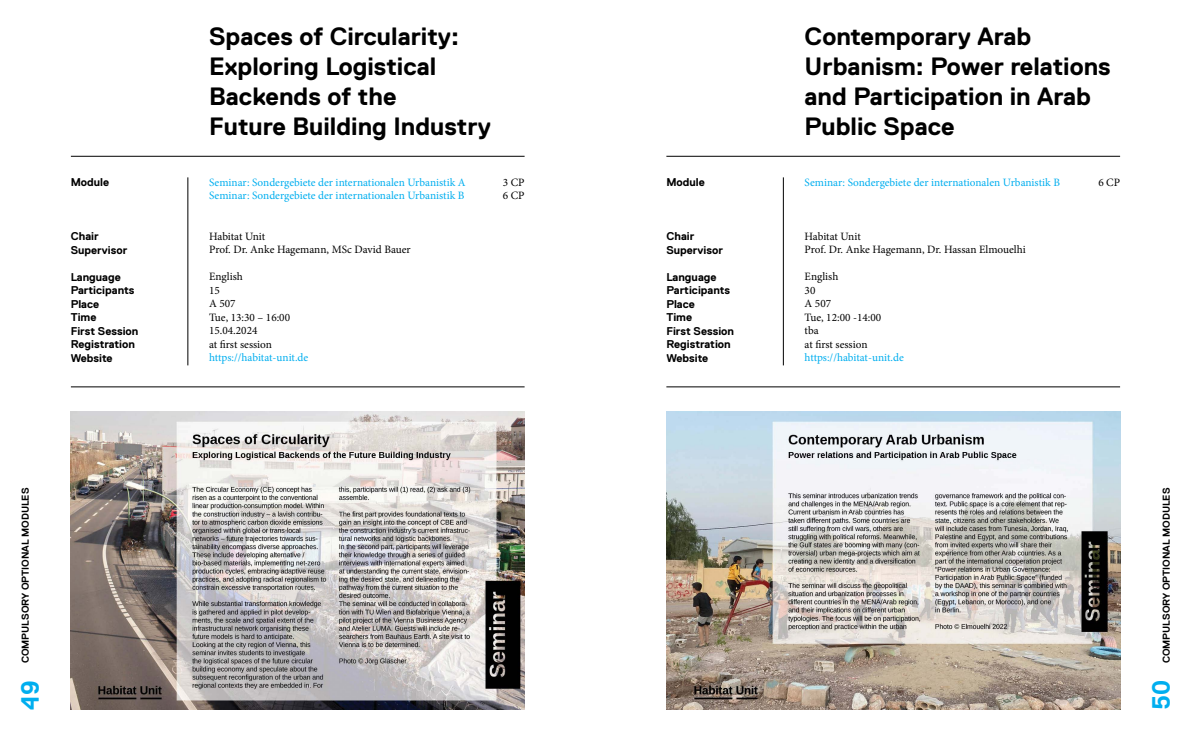
<style>
.page{position:relative;width:1191px;height:745px;background:#fff}
.page>*{position:absolute;margin:0;border:0;box-sizing:border-box;transform-origin:0 0}
.t1{font:700 25px/30px "Replica";color:#000}
.t2{font:700 25px "Replica";color:#00aeef}
.t3{font:11.25px/13.5px "Minion Pro";color:#000}
.t4{font:11.25px/13.5px "Minion Pro";color:#00aeef}
.t5{font:700 11.25px/13.5px "Replica";color:#000}
.t6{font:700 10px "Replica";color:#000}
</style>
<div class="page">
<hr style="left:783px;top:177px;width:1px;height:188px;background:#000">
<hr style="left:188px;top:177px;width:1px;height:188px;background:#000">
<hr style="left:666px;top:386px;width:454px;height:1px;background:#000">
<hr style="left:71px;top:386px;width:453px;height:1px;background:#000">
<hr style="left:666px;top:156px;width:454px;height:1px;background:#000">
<hr style="left:71px;top:156px;width:453px;height:1px;background:#000">
<img style="left:71px;top:411px;width:453px;height:298px">
<img style="left:666px;top:411px;width:454px;height:298px">
<p class="t5" style="left:71px;top:175px;width:40px">Module</p>
<p class="t5" style="left:71px;top:229px;width:58px">Chair<br>Supervisor</p>
<p class="t5" style="left:71px;top:270px;width:69px">Language<br>Participants<br>Place<br>Time<br>First Session<br>Registration<br>Website</p>
<h1 class="t1" style="left:209px;top:21px;width:283px">Spaces of Circularity:<br>Exploring Logistical<br>Backends of the<br>Future Building Industry</h1>
<p class="t4" style="left:209px;top:175px;width:258px">Seminar: Sondergebiete der internationalen Urbanistik A<br>Seminar: Sondergebiete der internationalen Urbanistik B</p>
<p class="t3" style="left:209px;top:229px;width:203px">Habitat Unit<br>Prof. Dr. Anke Hagemann, MSc David Bauer</p>
<p class="t3" style="left:209px;top:270px;width:82px">English<br>15<br>A 507<br>Tue, 13:30 – 16:00<br>15.04.2024<br>at first session</p>
<p class="t4" style="left:209px;top:351px;width:101px">https://habitat-unit.de</p>
<p class="t3" style="left:503px;top:175px;width:23px">3 CP<br>6 CP</p>
<p class="t5" style="left:666px;top:175px;width:40px">Module</p>
<p class="t5" style="left:666px;top:229px;width:58px">Chair<br>Supervisor</p>
<p class="t5" style="left:666px;top:270px;width:69px">Language<br>Participants<br>Place<br>Time<br>First Session<br>Registration<br>Website</p>
<h1 class="t1" style="left:804px;top:21px;width:307px">Contemporary Arab<br>Urbanism: Power relations and Participation in Arab<br>Public Space</h1>
<p class="t4" style="left:804px;top:175px;width:257px">Seminar: Sondergebiete der internationalen Urbanistik B</p>
<p class="t3" style="left:804px;top:229px;width:223px">Habitat Unit<br>Prof. Dr. Anke Hagemann, Dr. Hassan Elmouelhi</p>
<p class="t3" style="left:804px;top:270px;width:78px">English<br>30<br>A 507<br>Tue, 12:00 -14:00 tba<br>at first session</p>
<p class="t4" style="left:804px;top:351px;width:101px">https://habitat-unit.de</p>
<p class="t3" style="left:1098px;top:175px;width:23px">6 CP</p>
<p class="t6" style="left:20px;top:663px;width:177px;rotate:-90deg">COMPULSORY OPTIONAL MODULES</p>
<p class="t6" style="left:1160px;top:663px;width:177px;rotate:-90deg">COMPULSORY OPTIONAL MODULES</p>
<h1 class="t2" style="left:16px;top:709px;width:31px;rotate:-90deg">49</h1>
<h1 class="t2" style="left:1147px;top:709px;width:31px;rotate:-90deg">50</h1>
</div>
